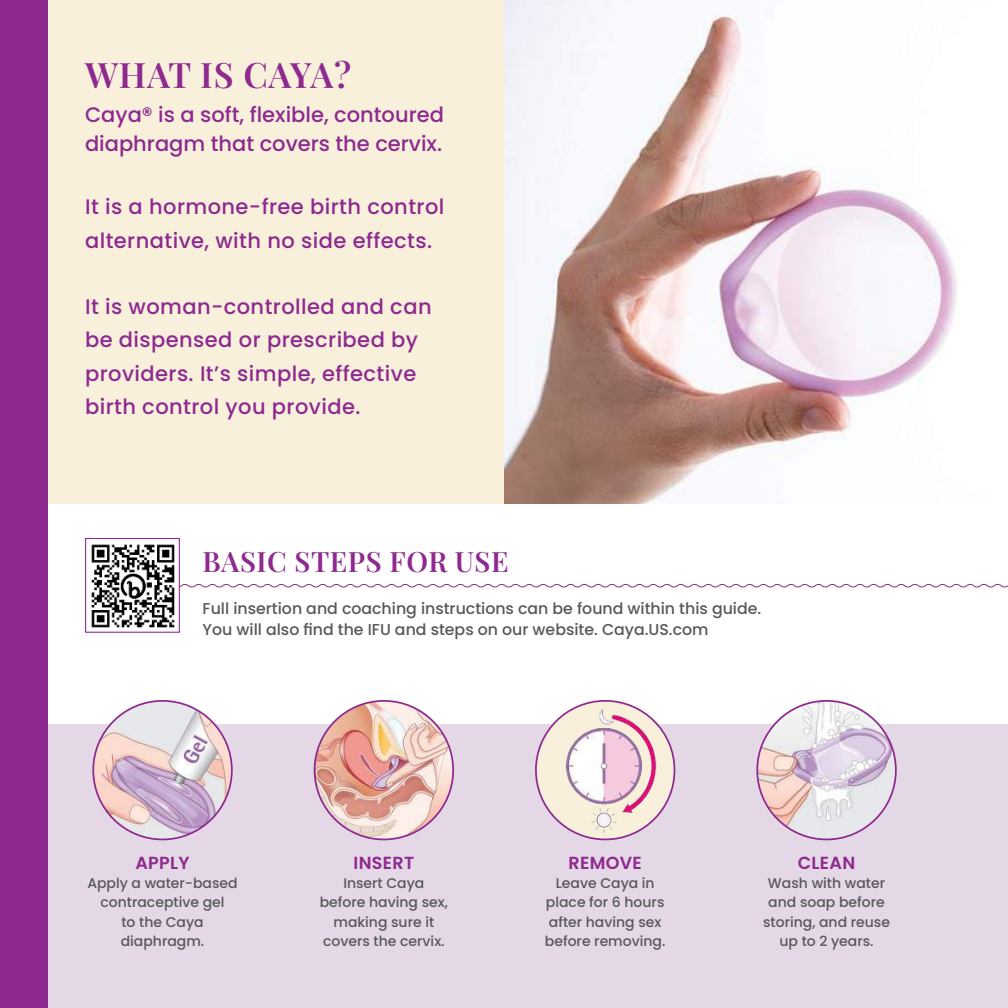
<style>
.page{position:relative;width:1008px;height:1008px;background:#fff}
.page>*{position:absolute;margin:0;border:0;box-sizing:border-box;transform-origin:0 0}
.t1{font:600 35px "Playfair Display";letter-spacing:.02em;color:#8e2990}
.t2{font:600 28px "Playfair Display";letter-spacing:.02em;color:#8e2990}
.t3{font:500 21px/33.2px "Poppins";letter-spacing:.02em;color:#8e2990}
.t4{font:500 21px/29.8px "Poppins";color:#8e2990}
.t5{font:600 17.5px "Poppins";letter-spacing:.02em;color:#8e2990}
.t6{font:500 15.75px/21px "Poppins";color:#57585a}
.t7{font:500 14px/19.2px "Poppins";color:#57585a;text-align:center}
</style>
<div class="page">
<img style="left:504px;top:0;width:453px;height:504px">
<svg style="left:84px;top:584px;width:924px;height:4px"></svg>
<div style="left:0;top:724px;width:1008px;height:284px;background:#e5d8e6"></div>
<div style="left:0;top:0;width:504px;height:504px;background:#f9f0db"></div>
<div style="left:0;top:0;width:47px;height:1008px;background:#8e2990"></div>
<img style="left:93px;top:701px;width:139px;height:138px;border-radius:69px">
<img style="left:315px;top:701px;width:138px;height:138px;border-radius:69px">
<svg style="left:536px;top:701px;width:139px;height:138px"></svg>
<img style="left:547px;top:706px;width:122px;height:131px">
<img style="left:757px;top:701px;width:139px;height:138px;border-radius:69px">
<img style="left:87px;top:544px;width:91px;height:84px">
<div style="left:85px;top:538px;width:95px;height:95px;border:1px solid #8e2990"></div>
<h1 class="t1" style="left:85px;top:61px;width:268px">WHAT IS CAYA?</h1>
<h3 class="t4" style="left:85px;top:99px;width:360px">Caya® is a soft, 昀氀exible, contoured diaphragm that covers the cervix.</h3>
<h3 class="t3" style="left:85px;top:190px;width:361px">It is a hormone-free birth control alternative, with no side effects.</h3>
<h3 class="t3" style="left:85px;top:290px;width:348px">It is woman-controlled and can be dispensed or prescribed by providers. It’s simple, effective birth control you provide.</h3>
<h2 class="t2" style="left:203px;top:550px;width:307px">BASIC STEPS FOR USE</h2>
<p class="t6" style="left:203px;top:598px;width:560px">Full insertion and coaching instructions can be found within this guide.<br>You will also 昀椀nd the IFU and steps on our website. Caya.US.com</p>
<p class="t5" style="left:135px;top:853px;width:56px">APPLY</p>
<p class="t7" style="left:87px;top:874px;width:152px">Apply a water-based contraceptive gel<br>to the Caya diaphragm.</p>
<p class="t5" style="left:354px;top:853px;width:62px">INSERT</p>
<p class="t7" style="left:320px;top:874px;width:130px">Insert Caya before having sex, making sure it covers the cervix.</p>
<p class="t5" style="left:568px;top:853px;width:75px">REMOVE</p>
<p class="t7" style="left:545px;top:874px;width:122px">Leave Caya in place for 6 hours after having sex before removing.</p>
<p class="t5" style="left:798px;top:853px;width:59px">CLEAN</p>
<p class="t7" style="left:763px;top:874px;width:128px">Wash with water and soap before storing, and reuse up to 2 years.</p>
</div>
